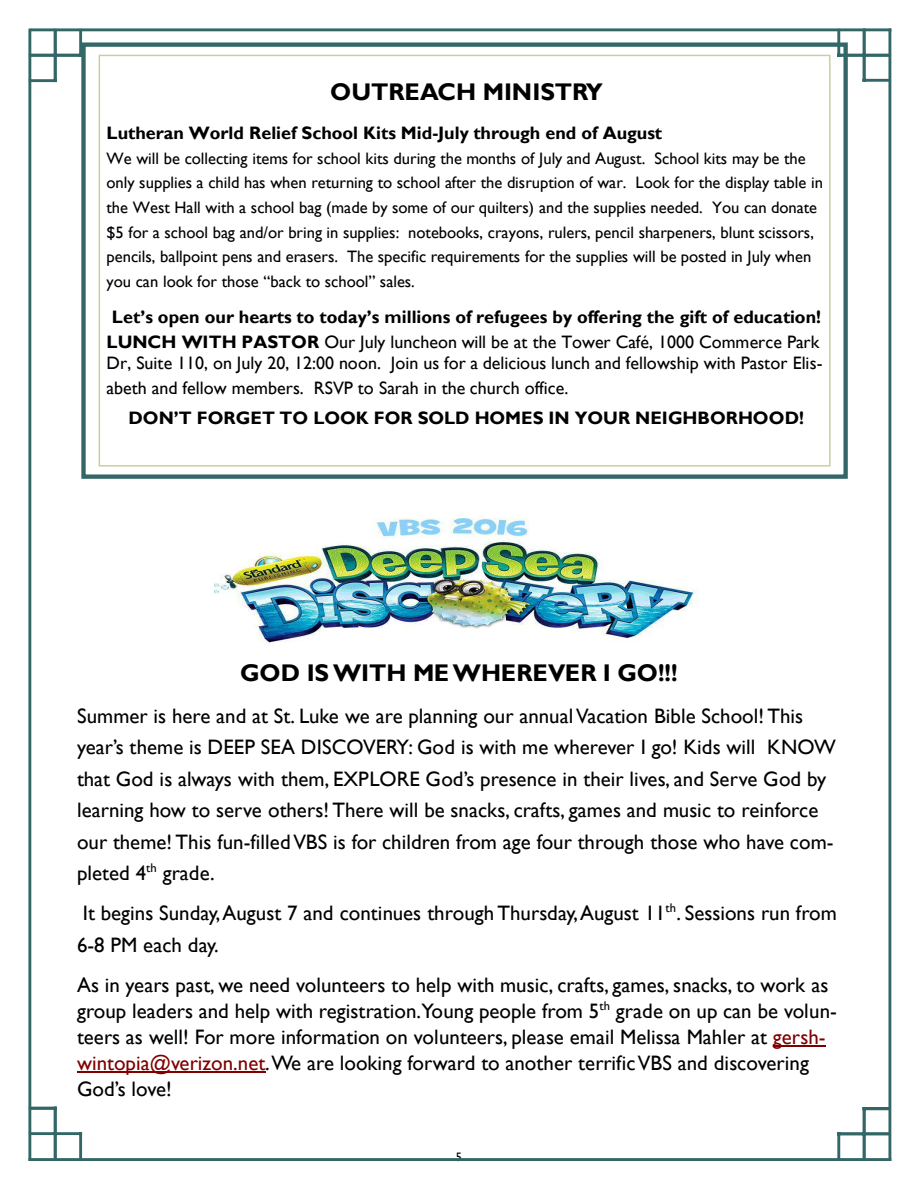
<style>
.page{position:relative;width:918px;height:1188px;background:#fff}
.page>*{position:absolute;margin:0;border:0;box-sizing:border-box;transform-origin:0 0}
.t1{font:700 24.15px "Gill Sans";letter-spacing:-.005em;color:#000}
.t2{font:20.85px/31.3px "Gill Sans";color:#000}
.t3{font:700 18px/26px "Gill Sans";color:#000}
.t4{font:18px/24.9px "Gill Sans";color:#000}
.t5{font:16.5px/24.6px "Gill Sans";color:#000}
.t6{font:12.3px "Gill Sans";color:#000}
.s1{font-weight:400}
.s2{color:#800000}
</style>
<div class="page">
<hr style="left:863px;top:79px;width:28px;height:3px;background:#366">
<hr style="left:863px;top:28px;width:3px;height:54px;background:#366">
<hr style="left:54px;top:29px;width:3px;height:53px;background:#366">
<hr style="left:29px;top:79px;width:28px;height:3px;background:#366">
<hr style="left:79px;top:29px;width:3px;height:28px;background:#366">
<hr style="left:29px;top:54px;width:53px;height:3px;background:#366">
<hr style="left:837px;top:54px;width:54px;height:3px;background:#366">
<hr style="left:837px;top:29px;width:3px;height:28px;background:#366">
<hr style="left:29px;top:28px;width:862px;height:3px;background:#366">
<hr style="left:837px;top:1132px;width:3px;height:29px;background:#366">
<hr style="left:837px;top:1132px;width:54px;height:3px;background:#366">
<hr style="left:863px;top:1107px;width:3px;height:54px;background:#366">
<hr style="left:863px;top:1107px;width:28px;height:3px;background:#366">
<hr style="left:29px;top:1132px;width:53px;height:3px;background:#366">
<hr style="left:79px;top:1132px;width:3px;height:28px;background:#366">
<hr style="left:29px;top:1107px;width:28px;height:3px;background:#366">
<hr style="left:54px;top:1107px;width:3px;height:53px;background:#366">
<hr style="left:28px;top:29px;width:3px;height:1132px;background:#366">
<hr style="left:28px;top:1158px;width:863px;height:3px;background:#366">
<hr style="left:888px;top:28px;width:3px;height:1133px;background:#366">
<hr style="left:773px;top:1046px;width:53px;height:1px;background:#800000">
<hr style="left:77px;top:1072px;width:188px;height:1px;background:#800000">
<img style="left:214px;top:518px;width:484px;height:125px">
<div style="left:81px;top:42px;width:767px;height:437px;border:4px solid #366"></div>
<p class="t1" style="left:330px;top:78px;width:274px">OUTREACH MINISTRY</p>
<p class="t3" style="left:107px;top:119px;width:557px">Lutheran World Relief School Kits Mid-July through end of August</p>
<p class="t5" style="left:107px;top:146px;width:718px">We will be collecting items for school kits during the months of July and August. School kits may be the only supplies a child has when returning to school after the disruption of war. Look for the display table in the West Hall with a school bag (made by some of our quilters) and the supplies needed. You can donate $5 for a school bag and/or bring in supplies: notebooks, crayons, rulers, pencil sharpeners, blunt scissors, pencils, ballpoint pens and erasers. The specific requirements for the supplies will be posted in July when you can look for those “back to school” sales.</p>
<p class="t3" style="left:107px;top:303px;width:716px">Let’s open our hearts to today’s millions of refugees by offering the gift of education!<br>LUNCH WITH PASTOR <span class="s1">Our July luncheon will be at the Tower Café, 1000 Commerce Park</span></p>
<p class="t4" style="left:107px;top:351px;width:718px">Dr, Suite 110, on July 20, 12:00 noon. Join us for a delicious lunch and fellowship with Pastor Elis&shy;abeth and fellow members. RSVP to Sarah in the church office.</p>
<p class="t3" style="left:129px;top:405px;width:677px">DON’T FORGET TO LOOK FOR SOLD HOMES IN YOUR NEIGHBORHOOD!</p>
<p class="t1" style="left:240px;top:659px;width:439px">GOD IS WITH ME WHEREVER I GO!!!</p>
<p class="t2" style="left:77px;top:700px;width:760px">Summer is here and at St. Luke we are planning our annual Vacation Bible School! This year’s theme is DEEP SEA DISCOVERY: God is with me wherever I go! Kids will KNOW that God is always with them, EXPLORE God’s presence in their lives, and Serve God by learning how to serve others! There will be snacks, crafts, games and music to reinforce our theme! This fun-filled VBS is for children from age four through those who have com&shy;pleted 4<sup>th</sup> grade.</p>
<p class="t2" style="left:77px;top:897px;width:761px">It begins Sunday, August 7 and continues through Thursday, August 11<sup>th</sup>. Sessions run from<br>6-8 PM each day.</p>
<p class="t2" style="left:77px;top:972px;width:761px;line-height:26px">As in years past, we need volunteers to help with music, crafts, games, snacks, to work as group leaders and help with registration.Young people from 5<sup>th</sup> grade on up can be volun&shy;teers as well! For more information on volunteers, please email Melissa Mahler at <span class="s2">gersh&shy;wintopia@verizon.net</span>. We are looking forward to another terrific VBS and discovering God’s love!</p>
<p class="t6" style="left:456px;top:1150px;width:8px">5</p>
</div>
